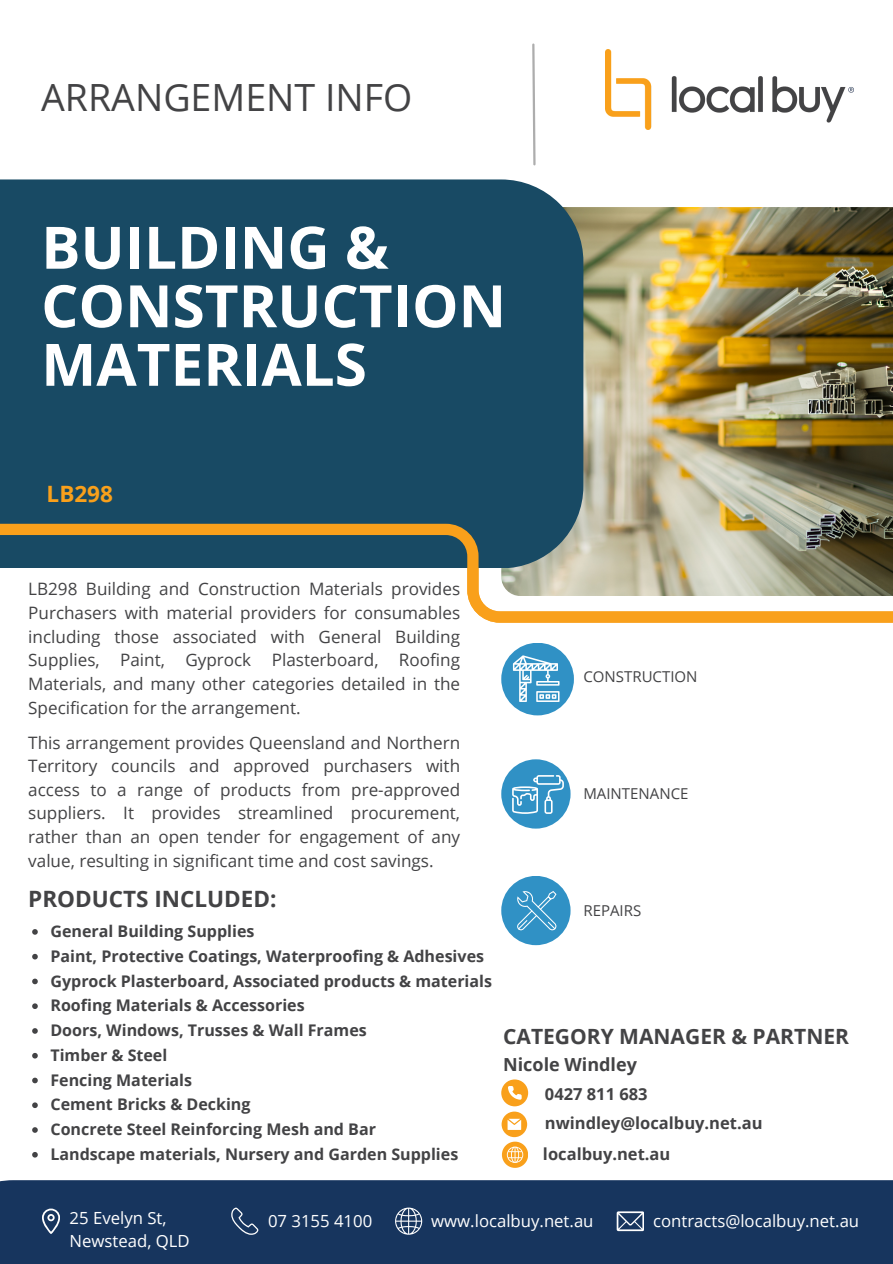
<style>
.page{position:relative;width:893px;height:1264px;background:#fff}
.page>*{position:absolute;margin:0;border:0;box-sizing:border-box;transform-origin:0 0}
.t1{font:700 58.5px/58.5px "Open Sans";color:#fff}
.t2{font:37.5px "Open Sans";color:#434345}
.t3{font:700 22.5px "Open Sans";color:#434345}
.t4{font:700 22.5px "Open Sans";color:#f9a01b}
.t5{font:700 21px "Open Sans";color:#434345}
.t6{font:700 18px "Open Sans";color:#434345}
.t7{font:17.1px/23.7px "Open Sans";color:#434345;text-align:justify}
.t8{font:16.8px "Open Sans";color:#fff}
.t9{font:16.65px/22.6px "Open Sans";color:#fff}
.t10{font:700 16.5px "Open Sans";color:#434345}
.t11{font:700 16.05px "Open Sans";color:#434345}
.t12{font:15px "Open Sans";color:#434345}
</style>
<div class="page">
<img style="left:605px;top:49px;width:248px;height:80px">
<svg style="left:501px;top:1079px;width:27px;height:88px"></svg>
<div style="left:0;top:1180px;width:892px;height:83px;background:#17355e"></div>
<svg style="left:42px;top:1208px;width:18px;height:25px"></svg>
<svg style="left:231px;top:1207px;width:27px;height:27px"></svg>
<svg style="left:616px;top:1211px;width:27px;height:20px"></svg>
<svg style="left:395px;top:1207px;width:27px;height:27px"></svg>
<svg style="left:532px;top:43px;width:4px;height:123px"></svg>
<img style="left:583px;top:207px;width:309px;height:311px">
<div style="left:0;top:179px;width:583px;height:339px;background:#184a64"></div>
<svg style="left:0;top:518px;width:892px;height:105px"></svg>
<svg style="left:32px;top:929px;width:6px;height:5px"></svg>
<svg style="left:32px;top:953px;width:6px;height:6px"></svg>
<svg style="left:32px;top:978px;width:6px;height:6px"></svg>
<svg style="left:32px;top:1003px;width:6px;height:6px"></svg>
<svg style="left:32px;top:1028px;width:6px;height:5px"></svg>
<svg style="left:32px;top:1053px;width:6px;height:5px"></svg>
<svg style="left:32px;top:1077px;width:6px;height:6px"></svg>
<svg style="left:32px;top:1102px;width:6px;height:6px"></svg>
<svg style="left:32px;top:1127px;width:6px;height:5px"></svg>
<svg style="left:32px;top:1152px;width:6px;height:5px"></svg>
<div style="left:501px;top:642px;width:73px;height:73px;background:#3091c5;border-radius:50%"></div>
<div style="left:501px;top:875px;width:69px;height:70px;background:#3091c5;border-radius:50%"></div>
<div style="left:501px;top:759px;width:69px;height:69px;background:#3091c5;border-radius:50%"></div>
<svg style="left:517px;top:891px;width:39px;height:39px"></svg>
<svg style="left:512px;top:775px;width:52px;height:39px"></svg>
<svg style="left:513px;top:655px;width:46px;height:46px"></svg>
<p class="t2" style="left:41px;top:71px;width:372px">ARRANGEMENT INFO</p>
<p class="t1" style="left:41px;top:217px;width:466px">BUILDING &amp;<br>CONSTRUCTION<br>MATERIALS</p>
<p class="t4" style="left:47px;top:478px;width:68px">LB298</p>
<p class="t7" style="left:28px;top:577px;width:433px">LB298 Building and Construction Materials provides Purchasers with material providers for consumables including those associated with General Building Supplies, Paint, Gyprock Plasterboard, Roofing Materials, and many other categories detailed in the Specification for the arrangement.</p>
<p class="t7" style="left:28px;top:730px;width:433px">This arrangement provides Queensland and Northern Territory councils and approved purchasers with access to a range of products from pre-approved suppliers. It provides streamlined procurement, rather than an open tender for engagement of any value, resulting in significant time and cost savings.</p>
<p class="t3" style="left:28px;top:883px;width:250px">PRODUCTS INCLUDED:</p>
<p class="t11" style="left:50px;top:919px;width:205px">General Building Supplies</p>
<p class="t11" style="left:50px;top:944px;width:435px">Paint, Protective Coatings, Waterproofing &amp; Adhesives</p>
<p class="t11" style="left:50px;top:969px;width:443px">Gyprock Plasterboard, Associated products &amp; materials</p>
<p class="t11" style="left:50px;top:994px;width:256px">Roofing Materials &amp; Accessories</p>
<p class="t11" style="left:50px;top:1018px;width:318px">Doors, Windows, Trusses &amp; Wall Frames</p>
<p class="t11" style="left:50px;top:1043px;width:118px">Timber &amp; Steel</p>
<p class="t11" style="left:50px;top:1068px;width:143px">Fencing Materials</p>
<p class="t11" style="left:50px;top:1093px;width:202px">Cement Bricks &amp; Decking</p>
<p class="t11" style="left:50px;top:1117px;width:327px">Concrete Steel Reinforcing Mesh and Bar</p>
<p class="t11" style="left:50px;top:1142px;width:409px">Landscape materials, Nursery and Garden Supplies</p>
<p class="t12" style="left:583px;top:666px;width:116px">CONSTRUCTION</p>
<p class="t12" style="left:583px;top:783px;width:107px">MAINTENANCE</p>
<p class="t12" style="left:583px;top:899px;width:59px">REPAIRS</p>
<p class="t5" style="left:503px;top:1021px;width:347px">CATEGORY MANAGER &amp; PARTNER</p>
<p class="t6" style="left:503px;top:1051px;width:135px">Nicole Windley</p>
<p class="t10" style="left:545px;top:1081px;width:104px">0427 811 683</p>
<p class="t10" style="left:545px;top:1111px;width:219px">nwindley@localbuy.net.au</p>
<p class="t10" style="left:543px;top:1142px;width:129px">localbuy.net.au</p>
<p class="t9" style="left:70px;top:1206px;width:122px">25 Evelyn St,<br>Newstead, QLD</p>
<p class="t9" style="left:268px;top:1209px;width:106px">07 3155 4100</p>
<p class="t9" style="left:431px;top:1209px;width:164px">www.localbuy.net.au</p>
<p class="t8" style="left:653px;top:1208px;width:207px">contracts@localbuy.net.au</p>
</div>
